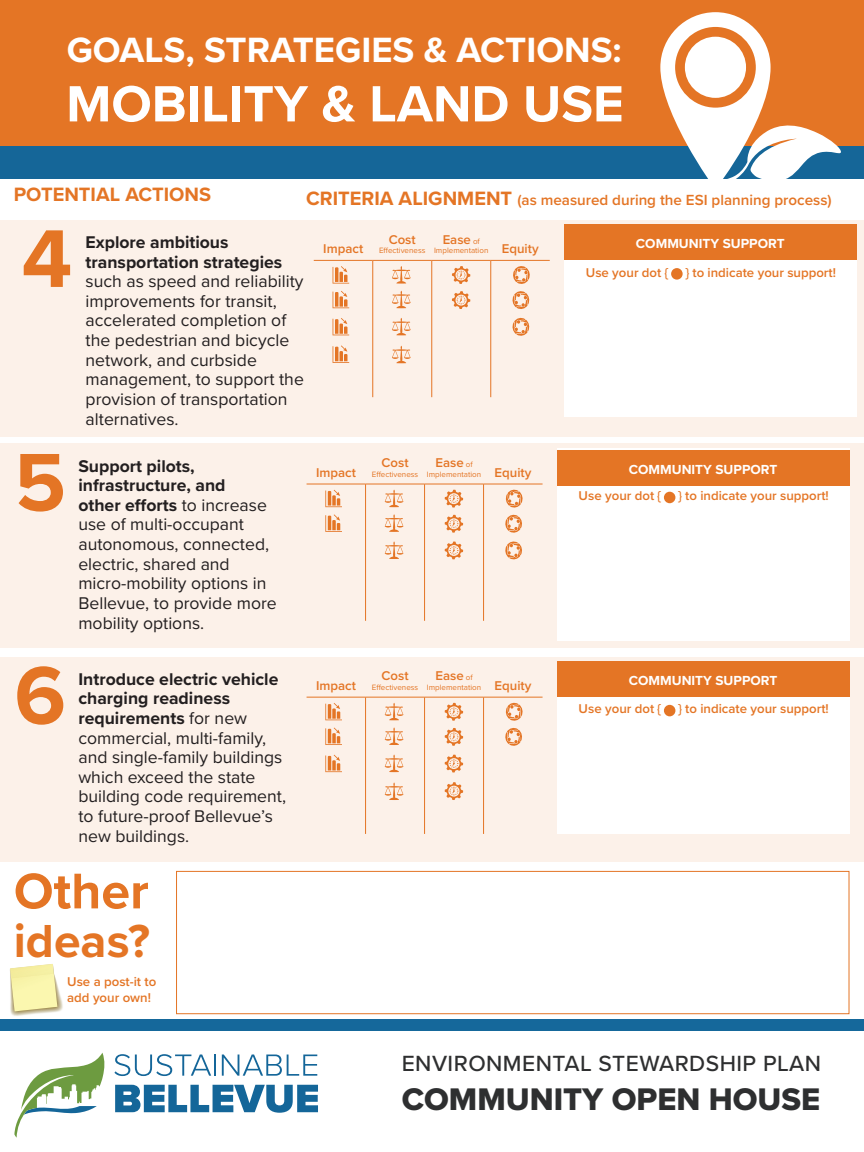
<style>
.page{position:relative;width:864px;height:1152px;background:#fff}
.page>*{position:absolute;margin:0;border:0;box-sizing:border-box;transform-origin:0 0}
.t1{font:700 84.8px "Proxima Nova";color:#e47525}
.t2{font:700 52.8px "Proxima Nova";color:#fff}
.t3{font:700 52px "Proxima Nova";color:#e47525}
.t4{font:700 48px "Proxima Nova";color:#e47525}
.t5{font:700 36.4px "Proxima Nova";color:#fff}
.t6{font:32.4px "Proxima Nova Extrabld";color:#2e2f30}
.t7{font:500 22.8px "Proxima Nova";letter-spacing:.02em;color:#2e2f30}
.t8{font:700 20px "Proxima Nova";color:#e47525}
.t9{font:17.6px/19.6px "Proxima Nova";color:#231f20}
.t10{font:700 17.6px/19.6px "Proxima Nova";color:#231f20}
.t11{font:600 15.2px "Proxima Nova";color:#e47525}
.t12{font:700 13.6px "Proxima Nova";color:#fff}
.t13{font:600 13.2px/15.8px "Proxima Nova";color:#e47525}
.t14{font:8px "Proxima Nova";color:#e47525}
.s1{font-weight:700;font-size:20px}
.s2{font-weight:700}
.s3{font-weight:400;font-size:8px}
.s4{font-weight:600;font-size:13.2px}
</style>
<div class="page">
<svg style="left:14px;top:1053px;width:91px;height:85px"></svg>
<svg style="left:115px;top:1085px;width:203px;height:28px"></svg>
<svg style="left:114px;top:1054px;width:97px;height:22px"></svg>
<hr style="left:214px;top:1055px;width:2px;height:21px;background:#146699">
<svg style="left:222px;top:1055px;width:95px;height:21px"></svg>
<div style="left:0;top:1020px;width:864px;height:11px;background:#15689b"></div>
<div style="left:0;top:0;width:864px;height:179px;background:#156698"></div>
<div style="left:0;top:0;width:864px;height:145px;background:#e47525"></div>
<svg style="left:660px;top:12px;width:182px;height:167px"></svg>
<div style="left:0;top:657px;width:864px;height:204px;background:#fcf1e9"></div>
<hr style="left:307px;top:697px;width:59px;height:1px;background:#e47525">
<hr style="left:366px;top:697px;width:59px;height:1px;background:#e47525">
<hr style="left:425px;top:697px;width:59px;height:1px;background:#e47525">
<hr style="left:484px;top:697px;width:59px;height:1px;background:#e47525">
<hr style="left:365px;top:697px;width:1px;height:137px;background:#e47525">
<hr style="left:424px;top:697px;width:1px;height:137px;background:#e47525">
<hr style="left:483px;top:697px;width:1px;height:137px;background:#e47525">
<div style="left:557px;top:661px;width:293px;height:173px;background:#fff"></div>
<div style="left:557px;top:661px;width:293px;height:36px;background:#e47525"></div>
<div style="left:664px;top:705px;width:11px;height:11px;background:#e47525;border-radius:50%"></div>
<svg style="left:325px;top:703px;width:17px;height:17px"></svg>
<svg style="left:325px;top:728px;width:17px;height:17px"></svg>
<svg style="left:325px;top:755px;width:17px;height:17px"></svg>
<svg style="left:385px;top:703px;width:18px;height:17px"></svg>
<svg style="left:385px;top:728px;width:18px;height:17px"></svg>
<svg style="left:385px;top:755px;width:18px;height:17px"></svg>
<svg style="left:385px;top:783px;width:18px;height:17px"></svg>
<svg style="left:445px;top:703px;width:18px;height:18px"></svg>
<svg style="left:445px;top:728px;width:18px;height:18px"></svg>
<svg style="left:445px;top:755px;width:18px;height:18px"></svg>
<svg style="left:445px;top:782px;width:18px;height:18px"></svg>
<svg style="left:505px;top:702px;width:18px;height:44px"></svg>
<div style="left:0;top:444px;width:864px;height:204px;background:#fcf1e9"></div>
<hr style="left:307px;top:484px;width:59px;height:1px;background:#e47525">
<hr style="left:366px;top:484px;width:59px;height:1px;background:#e47525">
<hr style="left:425px;top:484px;width:59px;height:1px;background:#e47525">
<hr style="left:484px;top:484px;width:59px;height:1px;background:#e47525">
<hr style="left:365px;top:484px;width:1px;height:137px;background:#e47525">
<hr style="left:424px;top:484px;width:1px;height:137px;background:#e47525">
<hr style="left:483px;top:484px;width:1px;height:137px;background:#e47525">
<div style="left:557px;top:448px;width:293px;height:193px;background:#fff"></div>
<div style="left:557px;top:450px;width:293px;height:36px;background:#e47525"></div>
<div style="left:664px;top:492px;width:11px;height:11px;background:#e47525;border-radius:50%"></div>
<svg style="left:325px;top:490px;width:17px;height:17px"></svg>
<svg style="left:325px;top:514px;width:17px;height:18px"></svg>
<svg style="left:385px;top:490px;width:18px;height:17px"></svg>
<svg style="left:385px;top:514px;width:18px;height:18px"></svg>
<svg style="left:385px;top:542px;width:18px;height:17px"></svg>
<svg style="left:445px;top:490px;width:18px;height:18px"></svg>
<svg style="left:445px;top:515px;width:18px;height:18px"></svg>
<svg style="left:445px;top:542px;width:18px;height:17px"></svg>
<svg style="left:505px;top:489px;width:18px;height:44px"></svg>
<svg style="left:505px;top:541px;width:17px;height:19px"></svg>
<svg style="left:10px;top:964px;width:53px;height:52px"></svg>
<div style="left:176px;top:871px;width:673px;height:143px;background:#fff;border:1px solid #e47525"></div>
<div style="left:0;top:220px;width:864px;height:216px;background:#fcf1e9"></div>
<hr style="left:373px;top:261px;width:1px;height:136px;background:#e47525">
<hr style="left:432px;top:261px;width:1px;height:136px;background:#e47525">
<hr style="left:491px;top:261px;width:1px;height:136px;background:#e47525">
<hr style="left:314px;top:260px;width:59px;height:1px;background:#e47525">
<hr style="left:373px;top:260px;width:59px;height:1px;background:#e47525">
<hr style="left:432px;top:260px;width:59px;height:1px;background:#e47525">
<hr style="left:491px;top:260px;width:59px;height:1px;background:#e47525">
<div style="left:564px;top:224px;width:293px;height:193px;background:#fff"></div>
<div style="left:564px;top:224px;width:293px;height:36px;background:#e47525"></div>
<div style="left:671px;top:268px;width:12px;height:12px;background:#e47525;border-radius:50%"></div>
<svg style="left:333px;top:266px;width:16px;height:18px"></svg>
<svg style="left:333px;top:291px;width:16px;height:17px"></svg>
<svg style="left:333px;top:318px;width:16px;height:17px"></svg>
<svg style="left:392px;top:266px;width:19px;height:18px"></svg>
<svg style="left:392px;top:291px;width:19px;height:17px"></svg>
<svg style="left:392px;top:318px;width:19px;height:17px"></svg>
<svg style="left:392px;top:346px;width:19px;height:17px"></svg>
<svg style="left:452px;top:266px;width:18px;height:18px"></svg>
<svg style="left:452px;top:291px;width:18px;height:18px"></svg>
<svg style="left:512px;top:266px;width:18px;height:43px"></svg>
<svg style="left:512px;top:317px;width:18px;height:19px"></svg>
<svg style="left:333px;top:345px;width:16px;height:18px"></svg>
<h3 class="t5" style="left:67px;top:23px;width:556px">GOALS, STRATEGIES &amp; ACTIONS:</h3>
<h2 class="t2" style="left:66px;top:64px;width:559px">MOBILITY &amp; LAND USE</h2>
<p class="t8" style="left:14px;top:179px;width:199px">POTENTIAL ACTIONS</p>
<p class="t11" style="left:306px;top:189px;width:527px"><span class="s1">CRITERIA ALIGNMENT</span> (as measured during the ESI planning process)</p>
<h1 class="t1" style="left:22px;top:195px;width:52px">4</h1>
<p class="t10" style="left:86px;top:232px;width:198px">Explore ambitious transportation strategies</p>
<p class="t9" style="left:86px;top:271px;width:220px">such as speed and reliability improvements for transit, accelerated completion of the pedestrian and bicycle network, and curbside management, to support the provision of transportation alternatives.</p>
<h1 class="t1" style="left:14px;top:419px;width:53px">5</h1>
<p class="t9" style="left:78px;top:455px;width:200px"><span class="s2">Support pilots, infrastructure, and<br>other efforts</span> to increase use of multi-occupant autonomous, connected, electric, shared and micro-mobility options in<br>Bellevue, to provide more mobility options.</p>
<p class="t13" style="left:323px;top:240px;width:41px">Impact</p>
<p class="t13" style="left:389px;top:231px;width:29px">Cost</p>
<p class="t14" style="left:379px;top:245px;width:48px">Effectiveness</p>
<p class="t13" style="left:443px;top:231px;width:39px">Ease <span class="s3">of</span></p>
<p class="t14" style="left:434px;top:245px;width:106px">Implementation <span class="s4">Equity</span></p>
<p class="t12" style="left:636px;top:233px;width:150px">COMMUNITY SUPPORT</p>
<p class="t13" style="left:586px;top:264px;width:84px">Use your dot {</p>
<p class="t13" style="left:685px;top:264px;width:152px">} to indicate your support!</p>
<p class="t13" style="left:316px;top:464px;width:41px">Impact</p>
<p class="t13" style="left:382px;top:455px;width:29px">Cost</p>
<p class="t14" style="left:372px;top:468px;width:48px">Effectiveness</p>
<p class="t13" style="left:435px;top:455px;width:39px">Ease <span class="s3">of</span></p>
<p class="t14" style="left:427px;top:468px;width:106px">Implementation <span class="s4">Equity</span></p>
<p class="t12" style="left:629px;top:459px;width:150px">COMMUNITY SUPPORT</p>
<p class="t13" style="left:579px;top:487px;width:84px">Use your dot {</p>
<p class="t13" style="left:678px;top:487px;width:152px">} to indicate your support!</p>
<h1 class="t1" style="left:14px;top:632px;width:53px">6</h1>
<p class="t9" style="left:78px;top:668px;width:209px"><span class="s2">Introduce electric vehicle charging readiness requirements</span> for new commercial, multi-family, and single-family buildings which exceed the state building code requirement, to future-proof Bellevue’s new buildings.</p>
<h3 class="t3" style="left:14px;top:852px;width:136px">Other</h3>
<h3 class="t4" style="left:14px;top:905px;width:138px">ideas?</h3>
<p class="t13" style="left:67px;top:974px;width:91px">Use a post-it to add your own!</p>
<p class="t13" style="left:316px;top:677px;width:41px">Impact</p>
<p class="t13" style="left:382px;top:668px;width:29px">Cost</p>
<p class="t14" style="left:372px;top:681px;width:48px">Effectiveness</p>
<p class="t13" style="left:435px;top:668px;width:39px">Ease <span class="s3">of</span></p>
<p class="t14" style="left:427px;top:681px;width:106px">Implementation <span class="s4">Equity</span></p>
<p class="t12" style="left:629px;top:670px;width:150px">COMMUNITY SUPPORT</p>
<p class="t13" style="left:579px;top:701px;width:84px">Use your dot {</p>
<p class="t13" style="left:678px;top:701px;width:152px">} to indicate your support!</p>
<p class="t7" style="left:402px;top:1046px;width:421px">ENVIRONMENTAL STEWARDSHIP PLAN</p>
<h3 class="t6" style="left:402px;top:1075px;width:420px">COMMUNITY OPEN HOUSE</h3>
</div>
